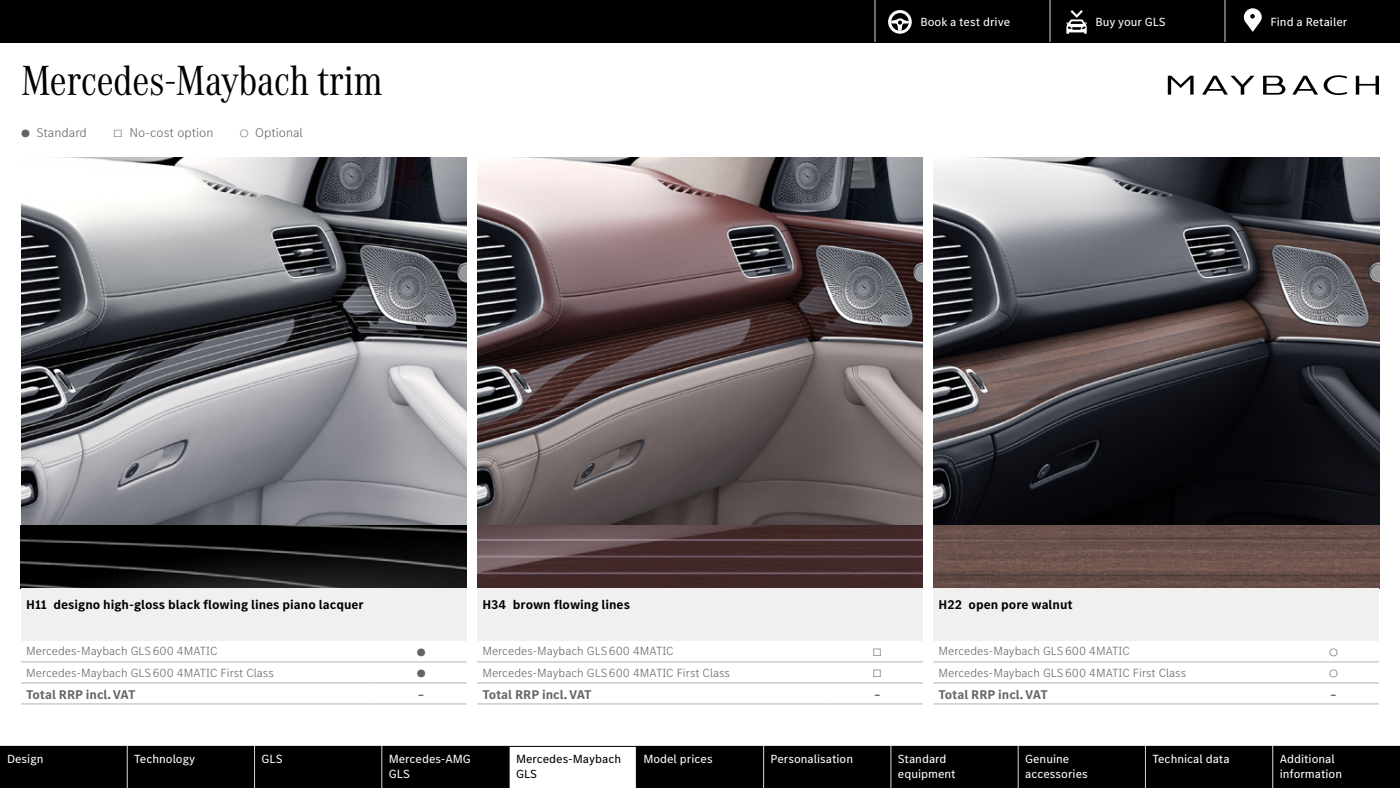
<style>
.page{position:relative;width:1400px;height:788px;background:#fff}
.page>*{position:absolute;margin:0;border:0;box-sizing:border-box;transform-origin:0 0}
.t1{font:43.75px "MB Corpo A Title Cond";color:#000}
.t2{font:700 13.12px "MB Corpo S Text";color:#000}
.t3{font:700 13.12px "MB Corpo S Text";color:#646464}
.t4{font:300 13.12px "MB Corpo S Text";color:#646464}
.t5{font:300 12.25px "MB Corpo S Text";color:#646464}
.t6{font:12.25px/14.7px "MB Corpo S Text";color:#fff}
.t7{font:12.25px/14.7px "MB Corpo S Text";color:#000}
.t8{font:10.85px "MB Corpo S Text";color:#646464}
.t9{font:10.67px "MB Corpo S Text";color:#646464;scale:1.04 1}
.s1{font-size:10.67px}
</style>
<div class="page">
<svg style="left:1168px;top:75px;width:211px;height:20px"></svg>
<img style="left:21px;top:158px;width:446px;height:430px">
<img style="left:477px;top:158px;width:446px;height:430px">
<img style="left:933px;top:158px;width:446px;height:430px">
<hr style="left:21px;top:682px;width:355px;height:1px;background:#b3b2b2">
<hr style="left:21px;top:703px;width:355px;height:1px;background:#b3b2b2">
<hr style="left:21px;top:661px;width:355px;height:1px;background:#b3b2b2">
<hr style="left:376px;top:661px;width:91px;height:1px;background:#b3b2b2">
<hr style="left:376px;top:682px;width:91px;height:1px;background:#b3b2b2">
<hr style="left:376px;top:703px;width:91px;height:1px;background:#b3b2b2">
<hr style="left:477px;top:682px;width:355px;height:1px;background:#b3b2b2">
<hr style="left:477px;top:703px;width:355px;height:1px;background:#b3b2b2">
<hr style="left:477px;top:661px;width:355px;height:1px;background:#b3b2b2">
<hr style="left:832px;top:661px;width:91px;height:1px;background:#b3b2b2">
<hr style="left:832px;top:682px;width:91px;height:1px;background:#b3b2b2">
<hr style="left:832px;top:703px;width:91px;height:1px;background:#b3b2b2">
<hr style="left:933px;top:682px;width:355px;height:1px;background:#b3b2b2">
<hr style="left:933px;top:703px;width:355px;height:1px;background:#b3b2b2">
<hr style="left:933px;top:661px;width:355px;height:1px;background:#b3b2b2">
<hr style="left:1288px;top:661px;width:91px;height:1px;background:#b3b2b2">
<hr style="left:1288px;top:682px;width:91px;height:1px;background:#b3b2b2">
<hr style="left:1288px;top:703px;width:91px;height:1px;background:#b3b2b2">
<div style="left:21px;top:588px;width:446px;height:52px;background:#f0f0f0"></div>
<div style="left:477px;top:588px;width:446px;height:52px;background:#f0f0f0"></div>
<div style="left:933px;top:588px;width:446px;height:52px;background:#f0f0f0"></div>
<div style="left:0;top:0;width:1400px;height:42px;background:#000"></div>
<svg style="left:875px;top:0;width:387px;height:42px"></svg>
<svg style="left:0;top:746px;width:1400px;height:42px;background:#161616"></svg>
<hr style="left:763px;top:746px;width:1px;height:42px;background:#d8d8d8">
<hr style="left:890px;top:746px;width:1px;height:42px;background:#d8d8d8">
<hr style="left:1018px;top:746px;width:1px;height:42px;background:#d8d8d8">
<hr style="left:254px;top:746px;width:1px;height:42px;background:#d8d8d8">
<hr style="left:381px;top:746px;width:1px;height:42px;background:#d8d8d8">
<hr style="left:1272px;top:746px;width:1px;height:42px;background:#d8d8d8">
<hr style="left:1145px;top:746px;width:1px;height:42px;background:#d8d8d8">
<hr style="left:509px;top:746px;width:1px;height:42px;background:#000">
<hr style="left:636px;top:746px;width:1px;height:42px;background:#000">
<hr style="left:127px;top:746px;width:1px;height:42px;background:#d8d8d8">
<h1 class="t1" style="left:21px;top:51px;width:363px">Mercedes-Maybach trim</h1>
<p class="t4" style="left:21px;top:123px;width:67px"><span class="s1">●</span> Standard</p>
<p class="t4" style="left:113px;top:123px;width:102px"><span class="s1">□</span> No-cost option</p>
<p class="t4" style="left:240px;top:123px;width:65px"><span class="s1">○</span> Optional</p>
<p class="t6" style="left:920px;top:14px;width:91px">Book a test drive</p>
<p class="t6" style="left:1096px;top:14px;width:72px">Buy your GLS</p>
<p class="t6" style="left:1271px;top:14px;width:78px">Find a Retailer</p>
<p class="t2" style="left:26px;top:596px;width:339px">H11 designo high-gloss black flowing lines piano lacquer</p>
<p class="t2" style="left:482px;top:596px;width:149px">H34 brown flowing lines</p>
<p class="t2" style="left:939px;top:596px;width:136px">H22 open pore walnut</p>
<p class="t5" style="left:26px;top:643px;width:193px">Mercedes-Maybach GLS 600 4MATIC</p>
<p class="t9" style="left:417px;top:645px;width:10px">●</p>
<p class="t5" style="left:26px;top:665px;width:249px">Mercedes-Maybach GLS 600 4MATIC First Class</p>
<p class="t9" style="left:417px;top:666px;width:10px">●</p>
<p class="t3" style="left:26px;top:685px;width:111px">Total RRP incl. VAT</p>
<p class="t3" style="left:418px;top:685px;width:8px">–</p>
<p class="t5" style="left:482px;top:643px;width:193px">Mercedes-Maybach GLS 600 4MATIC</p>
<p class="t8" style="left:873px;top:645px;width:11px">□</p>
<p class="t5" style="left:482px;top:665px;width:249px">Mercedes-Maybach GLS 600 4MATIC First Class</p>
<p class="t8" style="left:873px;top:666px;width:11px">□</p>
<p class="t3" style="left:482px;top:685px;width:111px">Total RRP incl. VAT</p>
<p class="t3" style="left:874px;top:685px;width:8px">–</p>
<p class="t5" style="left:939px;top:643px;width:193px">Mercedes-Maybach GLS 600 4MATIC</p>
<p class="t9" style="left:1329px;top:645px;width:10px">○</p>
<p class="t5" style="left:939px;top:665px;width:249px">Mercedes-Maybach GLS 600 4MATIC First Class</p>
<p class="t9" style="left:1329px;top:666px;width:10px">○</p>
<p class="t3" style="left:939px;top:685px;width:111px">Total RRP incl. VAT</p>
<p class="t3" style="left:1330px;top:685px;width:8px">–</p>
<p class="t6" style="left:7px;top:751px;width:38px">Design</p>
<p class="t6" style="left:134px;top:751px;width:62px">Technology</p>
<p class="t6" style="left:262px;top:751px;width:23px">GLS</p>
<p class="t6" style="left:389px;top:751px;width:84px">Mercedes-AMG<br>GLS</p>
<p class="t7" style="left:516px;top:751px;width:107px">Mercedes-Maybach<br>GLS</p>
<p class="t6" style="left:643px;top:751px;width:71px">Model prices</p>
<p class="t6" style="left:771px;top:751px;width:84px">Personalisation</p>
<p class="t6" style="left:898px;top:751px;width:59px">Standard equipment</p>
<p class="t6" style="left:1025px;top:751px;width:64px">Genuine accessories</p>
<p class="t6" style="left:1152px;top:751px;width:79px">Technical data</p>
<p class="t6" style="left:1280px;top:751px;width:64px">Additional information</p>
</div>
